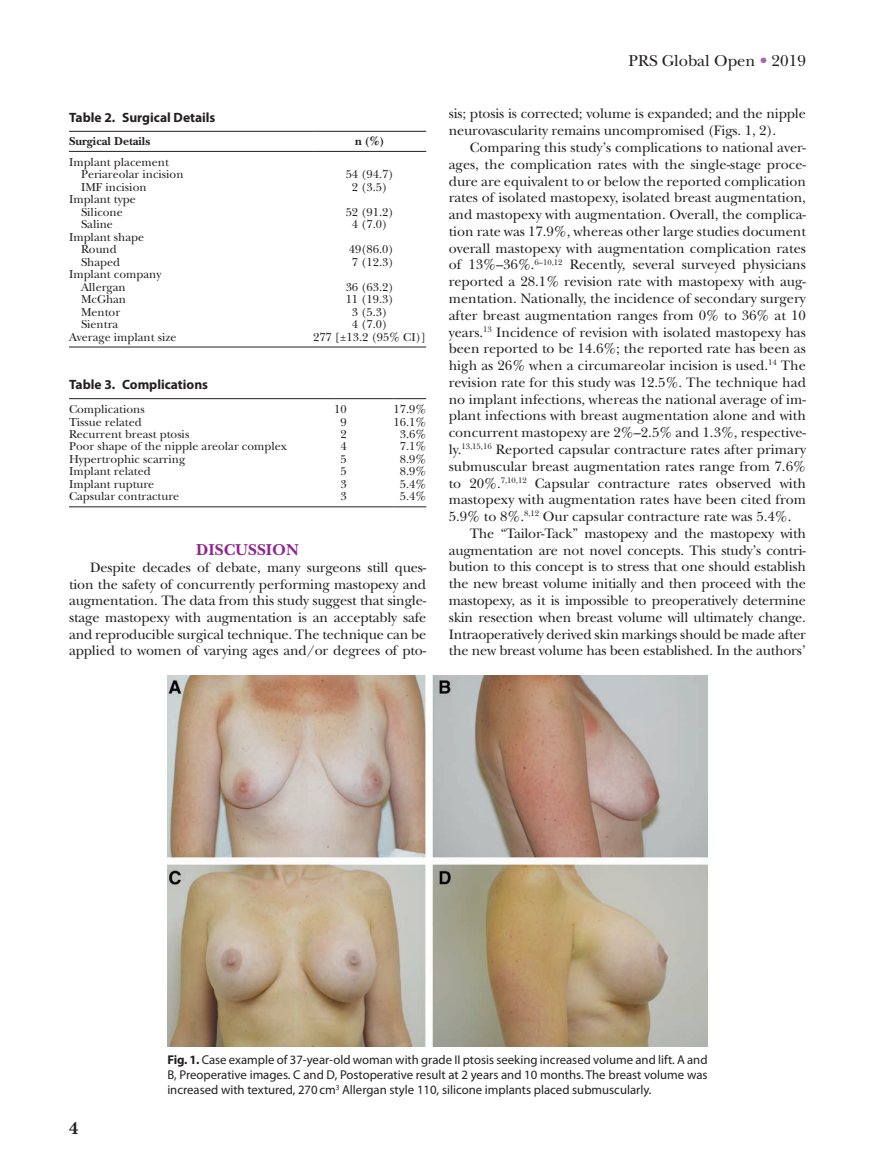
<style>
.page{position:relative;width:878px;height:1175px;background:#fff}
.page>*{position:absolute;margin:0;border:0;box-sizing:border-box;transform-origin:0 0}
.t1{font:700 18px "New Baskerville";color:#231f20}
.t2{font:16.5px "New Baskerville";color:#231f20}
.t3{font:700 16.5px "New Baskerville";color:#90268f}
.t4{font:14.25px/16.8px "New Baskerville";letter-spacing:-.01em;color:#231f20;text-align:justify}
.t5{font:700 13.5px "Myriad Pro";color:#231f20}
.t6{font:12.75px/15px "Myriad Pro";color:#231f20;text-align:justify}
.t7{font:12px/12.5px "New Baskerville";color:#231f20}
.t8{font:700 12px "New Baskerville";color:#231f20}
.s1{color:#a966aa}
.s2{font-weight:700}
</style>
<div class="page">
<hr style="left:69px;top:398px;width:265px;height:1px;background:#231f20">
<hr style="left:334px;top:398px;width:59px;height:1px;background:#231f20">
<hr style="left:393px;top:398px;width:33px;height:1px;background:#231f20">
<hr style="left:69px;top:506px;width:265px;height:1px;background:#231f20">
<hr style="left:334px;top:506px;width:59px;height:1px;background:#231f20">
<hr style="left:393px;top:506px;width:33px;height:1px;background:#231f20">
<img style="left:167px;top:675px;width:540px;height:371px">
<hr style="left:69px;top:131px;width:244px;height:1px;background:#231f20">
<hr style="left:313px;top:131px;width:113px;height:1px;background:#231f20">
<hr style="left:69px;top:151px;width:244px;height:1px;background:#231f20">
<hr style="left:313px;top:151px;width:113px;height:1px;background:#231f20">
<hr style="left:69px;top:346px;width:244px;height:1px;background:#231f20">
<hr style="left:313px;top:346px;width:113px;height:1px;background:#231f20">
<p class="t5" style="left:69px;top:109px;width:148px">Table 2. Surgical Details</p>
<p class="t8" style="left:69px;top:134px;width:83px">Surgical Details</p>
<p class="t8" style="left:355px;top:134px;width:31px">n (%)</p>
<p class="t7" style="left:81px;top:156px;width:104px;text-indent:-12px">Implant placement<br>Periareolar incision</p>
<p class="t7" style="left:345px;top:168px;width:49px">54 (94.7)</p>
<p class="t7" style="left:81px;top:181px;width:67px">IMF incision</p>
<p class="t7" style="left:352px;top:181px;width:37px">2 (3.5)</p>
<p class="t7" style="left:69px;top:193px;width:68px;text-align:center">Implant type<br>Silicone</p>
<p class="t7" style="left:345px;top:206px;width:49px">52 (91.2)</p>
<p class="t7" style="left:81px;top:218px;width:33px">Saline</p>
<p class="t7" style="left:352px;top:218px;width:37px">4 (7.0)</p>
<p class="t7" style="left:81px;top:231px;width:65px;text-indent:-12px">Implant shape<br>Round</p>
<p class="t7" style="left:349px;top:243px;width:46px">49(86.0)</p>
<p class="t7" style="left:81px;top:256px;width:41px">Shaped</p>
<p class="t7" style="left:352px;top:256px;width:43px">7 (12.3)</p>
<p class="t7" style="left:81px;top:268px;width:82px;text-indent:-12px">Implant company<br>Allergan</p>
<p class="t7" style="left:345px;top:280px;width:49px">36 (63.2)</p>
<p class="t7" style="left:81px;top:293px;width:47px">McGhan</p>
<p class="t7" style="left:345px;top:293px;width:49px">11 (19.3)</p>
<p class="t7" style="left:81px;top:305px;width:41px">Mentor</p>
<p class="t7" style="left:352px;top:305px;width:37px">3 (5.3)</p>
<p class="t7" style="left:81px;top:318px;width:39px">Sientra</p>
<p class="t7" style="left:352px;top:318px;width:37px">4 (7.0)</p>
<p class="t7" style="left:69px;top:330px;width:109px">Average implant size</p>
<p class="t7" style="left:313px;top:330px;width:115px">277 [±13.2 (95% CI)]</p>
<p class="t5" style="left:69px;top:376px;width:141px">Table 3. Complications</p>
<p class="t7" style="left:69px;top:403px;width:77px">Complications</p>
<p class="t7" style="left:334px;top:403px;width:14px">10</p>
<p class="t7" style="left:393px;top:403px;width:34px">17.9%</p>
<p class="t7" style="left:69px;top:415px;width:74px">Tissue related</p>
<p class="t7" style="left:340px;top:415px;width:8px">9</p>
<p class="t7" style="left:393px;top:415px;width:34px">16.1%</p>
<p class="t7" style="left:69px;top:428px;width:122px">Recurrent breast ptosis</p>
<p class="t7" style="left:340px;top:428px;width:8px">2</p>
<p class="t7" style="left:400px;top:428px;width:28px">3.6%</p>
<p class="t7" style="left:69px;top:440px;width:219px">Poor shape of the nipple areolar complex</p>
<p class="t7" style="left:340px;top:440px;width:8px">4</p>
<p class="t7" style="left:400px;top:440px;width:28px">7.1%</p>
<p class="t7" style="left:69px;top:453px;width:118px">Hypertrophic scarring</p>
<p class="t7" style="left:340px;top:453px;width:8px">5</p>
<p class="t7" style="left:400px;top:453px;width:28px">8.9%</p>
<p class="t7" style="left:69px;top:465px;width:83px">Implant related</p>
<p class="t7" style="left:340px;top:465px;width:8px">5</p>
<p class="t7" style="left:400px;top:465px;width:28px">8.9%</p>
<p class="t7" style="left:69px;top:478px;width:87px">Implant rupture</p>
<p class="t7" style="left:340px;top:478px;width:8px">3</p>
<p class="t7" style="left:400px;top:478px;width:28px">5.4%</p>
<p class="t7" style="left:69px;top:490px;width:112px">Capsular contracture</p>
<p class="t7" style="left:340px;top:490px;width:8px">3</p>
<p class="t7" style="left:400px;top:490px;width:28px">5.4%</p>
<p class="t3" style="left:196px;top:540px;width:104px">DISCUSSION</p>
<p class="t4" style="left:69px;top:559px;width:359px;text-indent:21px">Despite decades of debate, many surgeons still ques&shy;tion the safety of concurrently performing mastopexy and augmentation. The data from this study suggest that single&shy;stage mastopexy with augmentation is an acceptably safe and reproducible surgical technique. The technique can be applied to women of varying ages and/or degrees of pto-</p>
<p class="t2" style="left:628px;top:51px;width:179px">PRS Global Open <span class="s1">•</span> 2019</p>
<p class="t4" style="left:449px;top:105px;width:358px">sis; ptosis is corrected; volume is expanded; and the nipple neurovascularity remains uncompromised (Figs. 1, 2).</p>
<p class="t4" style="left:449px;top:139px;width:359px;text-indent:21px">Comparing this study’s complications to national aver&shy;ages, the complication rates with the single-stage proce&shy;dure are equivalent to or below the reported complication rates of isolated mastopexy, isolated breast augmentation, and mastopexy with augmentation. Overall, the complica&shy;tion rate was 17.9%, whereas other large studies document overall mastopexy with augmentation complication rates of 13%–36%.<sup>6–10,12</sup> Recently, several surveyed physicians reported a 28.1% revision rate with mastopexy with aug&shy;mentation. Nationally, the incidence of secondary surgery after breast augmentation ranges from 0% to 36% at 10 years.<sup>13</sup> Incidence of revision with isolated mastopexy has been reported to be 14.6%; the reported rate has been as high as 26% when a circumareolar incision is used.<sup>14</sup> The revision rate for this study was 12.5%. The technique had no implant infections, whereas the national average of im&shy;plant infections with breast augmentation alone and with concurrent mastopexy are 2%–2.5% and 1.3%, respective&shy;ly.<sup>13,15,16</sup> Reported capsular contracture rates after primary submuscular breast augmentation rates range from 7.6% to 20%.<sup>7,10,12</sup> Capsular contracture rates observed with mastopexy with augmentation rates have been cited from 5.9% to 8%.<sup>8,12</sup> Our capsular contracture rate was 5.4%.</p>
<p class="t4" style="left:448px;top:525px;width:359px;text-indent:21px">The “Tailor-Tack” mastopexy and the mastopexy with augmentation are not novel concepts. This study’s contri&shy;bution to this concept is to stress that one should establish the new breast volume initially and then proceed with the mastopexy, as it is impossible to preoperatively determine skin resection when breast volume will ultimately change.<br>Intraoperatively derived skin markings should be made after the new breast volume has been established. In the authors’</p>
<p class="t1" style="left:69px;top:1118px;width:11px">4</p>
<p class="t6" style="left:167px;top:1052px;width:541px"><span class="s2">Fig. 1.</span> Case example of 37-year-old woman with grade II ptosis seeking increased volume and lift. A and B, Preoperative images. C and D, Postoperative result at 2 years and 10 months. The breast volume was increased with textured, 270cm<sup>3</sup> Allergan style 110, silicone implants placed submuscularly.</p>
</div>
